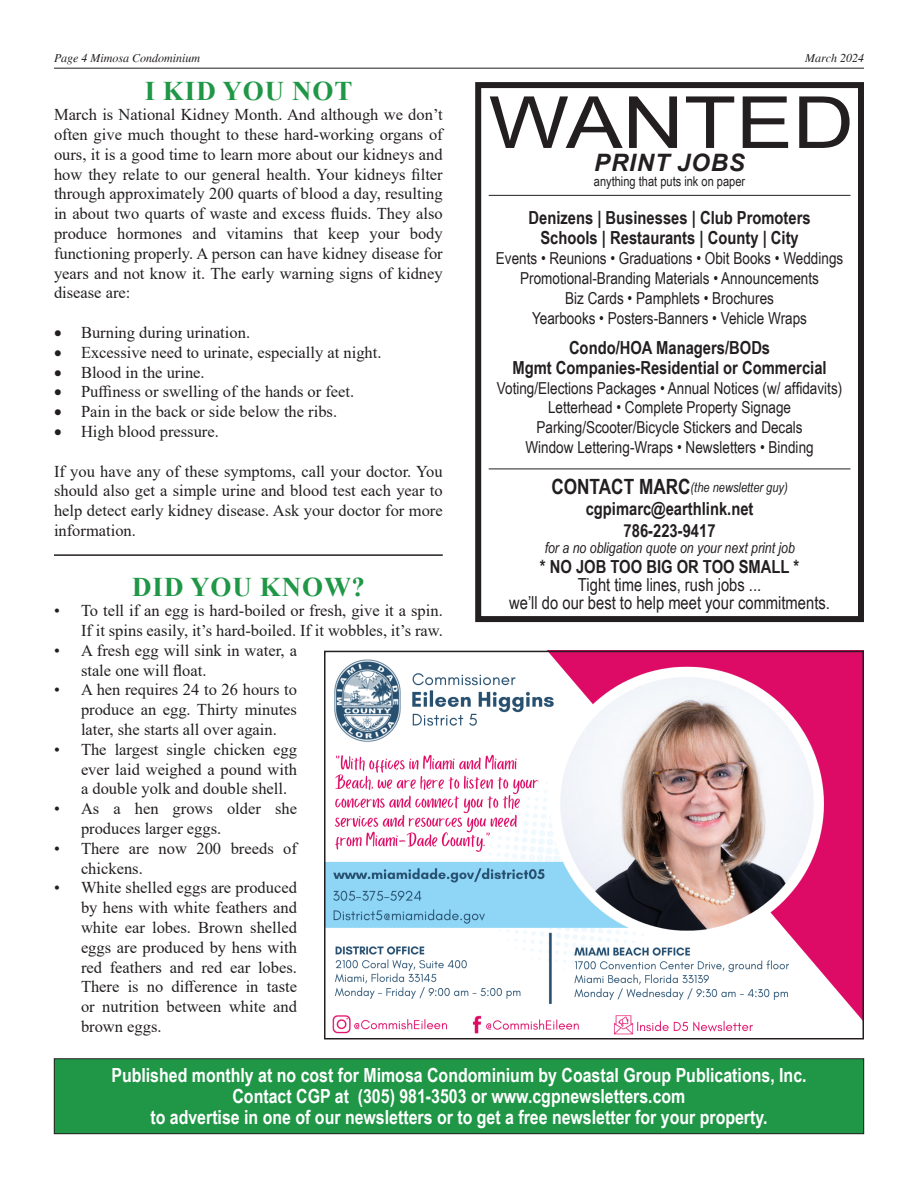
<style>
.page{position:relative;width:918px;height:1188px;background:#fff}
.page>*{position:absolute;margin:0;border:0;box-sizing:border-box;transform-origin:0 0}
.t1{font:72px "Arial";color:#231f20;scale:1.18 1}
.t2{font:700 27px "Times New Roman";letter-spacing:.035em;color:#1f9746}
.t3{font:italic 700 24px "Arial";letter-spacing:.035em;color:#231f20}
.t4{font:700 19.5px "Arial Narrow";color:#fff}
.t5{font:700 18px/19.5px "Arial Narrow";color:#231f20;text-align:center}
.t6{font:18px/18px "Arial Narrow";color:#231f20;text-align:center}
.t7{font:16.5px/19.8px "Times New Roman";color:#231f20;text-align:justify}
.t8{font:16.5px/19.8px "Arial Narrow";color:#231f20;text-align:center}
.t9{font:italic 15px "Arial Narrow";color:#231f20}
.t10{font:italic 13.5px "Arial Narrow";color:#231f20}
.t11{font:13.5px "Arial Narrow";color:#231f20}
.t12{font:italic 12px "Times";color:#231f20}
.s1{font-weight:700;font-style:normal;font-size:21px}
.s2{font-weight:700}
</style>
<div class="page">
<img style="left:327px;top:654px;width:534px;height:381px">
<div style="left:324px;top:651px;width:540px;height:389px;border:2px solid #231f20"></div>
<div style="left:54px;top:1059px;width:810px;height:75px;background:#1f9746"></div>
<div style="left:54px;top:1058px;width:810px;height:76px;border:1px solid #231f20"></div>
<hr style="left:54px;top:68px;width:810px;height:1px;background:#231f20">
<div style="left:475px;top:82px;width:389px;height:540px;border:6px solid #231f20"></div>
<hr style="left:489px;top:195px;width:361px;height:1px;background:#231f20">
<hr style="left:489px;top:469px;width:361px;height:1px;background:#231f20">
<hr style="left:54px;top:554px;width:389px;height:2px;background:#231f20">
<p class="t12" style="left:54px;top:52px;width:148px">Page 4 Mimosa Condominium</p>
<p class="t12" style="left:805px;top:52px;width:60px">March 2024</p>
<p class="t2" style="left:145px;top:72px;width:209px">I KID YOU NOT</p>
<p class="t7" style="left:54px;top:104px;width:390px">March is National Kidney Month. And although we don’t often give much thought to these hard-working organs of ours, it is a good time to learn more about our kidneys and how they relate to our general health. Your kidneys filter through approximately 200 quarts of blood a day, resulting in about two quarts of waste and excess fluids. They also produce hormones and vitamins that keep your body functioning properly. A person can have kidney disease for years and not know it. The early warning signs of kidney disease are:</p>
<p class="t7" style="left:54px;top:322px;width:198px">• Burning during urination.</p>
<p class="t7" style="left:54px;top:342px;width:329px">• Excessive need to urinate, especially at night.</p>
<p class="t7" style="left:54px;top:362px;width:152px">• Blood in the urine.</p>
<p class="t7" style="left:54px;top:381px;width:302px">• Puffiness or swelling of the hands or feet.</p>
<p class="t7" style="left:54px;top:401px;width:285px">• Pain in the back or side below the ribs.</p>
<p class="t7" style="left:54px;top:421px;width:166px">• High blood pressure.</p>
<p class="t7" style="left:54px;top:461px;width:390px">If you have any of these symptoms, call your doctor. You should also get a simple urine and blood test each year to help detect early kidney disease. Ask your doctor for more information.</p>
<p class="t2" style="left:132px;top:568px;width:234px">DID YOU KNOW?</p>
<p class="t7" style="left:54px;top:600px;width:390px;text-align:right">• To tell if an egg is hard-boiled or fresh, give it a spin.<br>If it spins easily, it’s hard-boiled. If it wobbles, it’s raw.</p>
<p class="t7" style="left:81px;top:640px;width:218px;text-indent:-27px">• A fresh egg will sink in water, a stale one will float.</p>
<p class="t7" style="left:81px;top:679px;width:218px;text-indent:-27px">• A hen requires 24 to 26 hours to produce an egg. Thirty minutes later, she starts all over again.</p>
<p class="t7" style="left:81px;top:739px;width:218px;text-indent:-27px">• The largest single chicken egg ever laid weighed a pound with a double yolk and double shell.</p>
<p class="t7" style="left:81px;top:798px;width:218px;text-indent:-27px">• As a hen grows older she produces larger eggs.</p>
<p class="t7" style="left:81px;top:838px;width:218px;text-indent:-27px">• There are now 200 breeds of chickens.</p>
<p class="t7" style="left:81px;top:877px;width:218px;text-indent:-27px">• White shelled eggs are produced by hens with white feathers and white ear lobes. Brown shelled eggs are produced by hens with red feathers and red ear lobes.<br>There is no difference in taste or nutrition between white and brown eggs.</p>
<p class="t1" style="left:489px;top:73px;width:311px">WANTED</p>
<p class="t3" style="left:594px;top:147px;width:152px">PRINT JOBS</p>
<p class="t5" style="left:528px;top:207px;width:284px">Denizens | Businesses | Club Promoters<br>Schools | Restaurants | County | City</p>
<p class="t8" style="left:496px;top:248px;width:349px">Events • Reunions • Graduations • Obit Books • Weddings Promotional-Branding Materials • Announcements<br>Biz Cards • Pamphlets • Brochures<br>Yearbooks • Posters-Banners • Vehicle Wraps</p>
<p class="t5" style="left:513px;top:337px;width:316px">Condo/HOA Managers/BODs<br>Mgmt Companies-Residential or Commercial</p>
<p class="t8" style="left:497px;top:377px;width:347px">Voting/Elections Packages • Annual Notices (w/ affidavits)<br>Letterhead • Complete Property Signage Parking/Scooter/Bicycle Stickers and Decals<br>Window Lettering-Wraps • Newsletters • Binding</p>
<p class="t10" style="left:551px;top:478px;width:238px"><span class="s1">CONTACT MARC</span>(the newsletter guy)</p>
<p class="t5" style="left:586px;top:497px;width:169px;line-height:21.6px">cgpimarc@earthlink.net<br>786-223-9417</p>
<p class="t6" style="left:509px;top:557px;width:322px"><span class="s2">* NO JOB TOO BIG OR TOO SMALL *<br></span>Tight time lines, rush jobs ...<br>we’ll do our best to help meet your commitments.</p>
<p class="t11" style="left:594px;top:171px;width:153px">anything that puts ink on paper</p>
<p class="t9" style="left:545px;top:538px;width:252px">for a no obligation quote on your next print job</p>
<p class="t4" style="left:111px;top:1061px;width:697px">Published monthly at no cost for Mimosa Condominium by Coastal Group Publications, Inc.</p>
<p class="t4" style="left:233px;top:1082px;width:454px">Contact CGP at (305) 981-3503 or www.cgpnewsletters.com</p>
<p class="t4" style="left:150px;top:1103px;width:619px">to advertise in one of our newsletters or to get a free newsletter for your property.</p>
</div>
